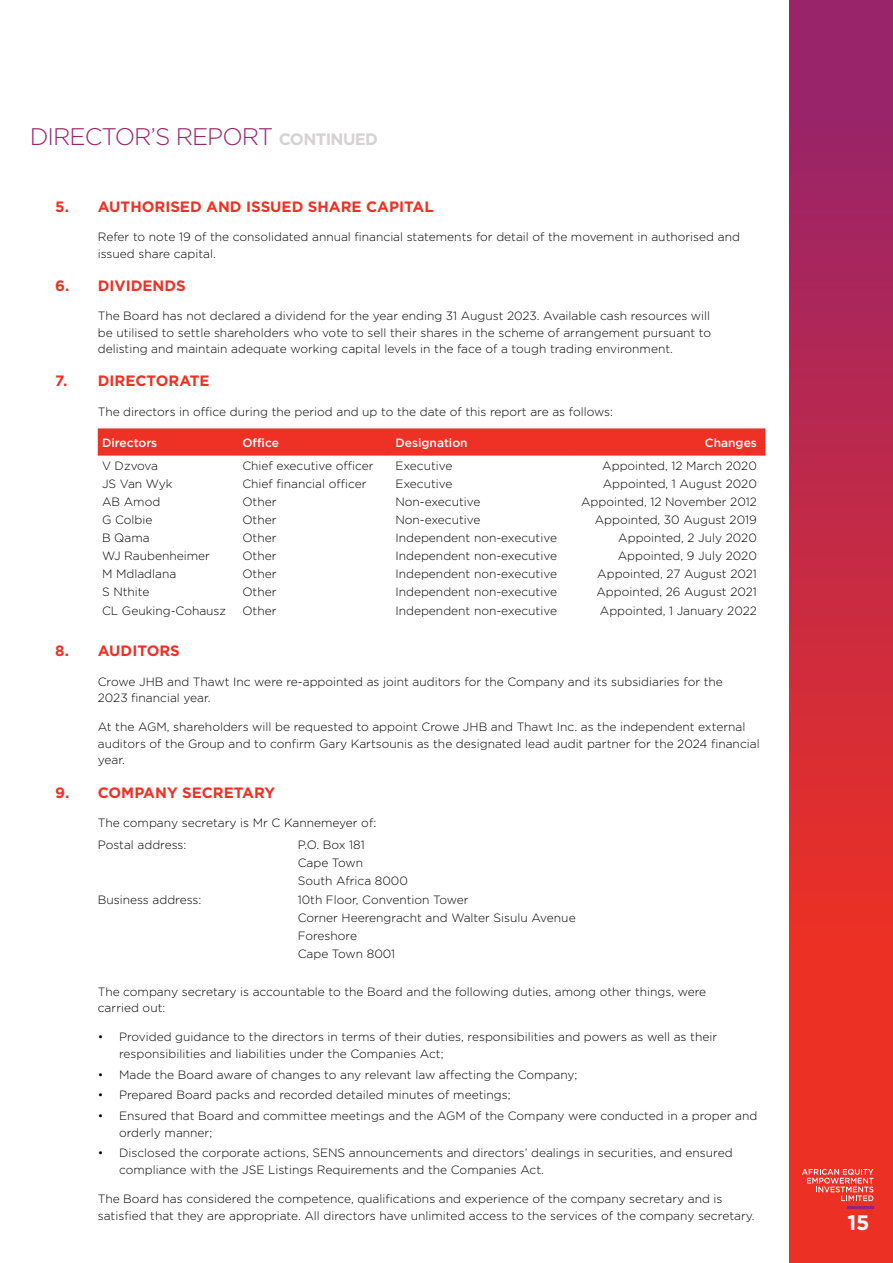
<style>
.page{position:relative;width:893px;height:1263px;background:#fff}
.page>*{position:absolute;margin:0;border:0;box-sizing:border-box;transform-origin:0 0}
.t1{font:300 24px "Gotham";letter-spacing:-.04em;color:#992469}
.t2{font:700 21px "Gotham";color:#fff}
.t3{font:700 15px "Gotham";color:#ee3124}
.t4{font:300 12px/16.5px "Gotham";color:#000}
.t5{font:500 12px "Gotham";color:#fff}
.s1{font-weight:700;font-size:16.5px;color:#d4d2d2}
</style>
<div class="page">
<div style="left:790px;top:0;width:103px;height:1263px;background:linear-gradient(to bottom,#95236c,#fe3316)"></div>
<hr style="left:847px;top:1206px;width:26px;height:3px;background:#992469">
<svg style="left:802px;top:1169px;width:71px;height:32px;background:#f05f55"></svg>
<div style="left:98px;top:428px;width:667px;height:26px;background:#ee3124"></div>
<hr style="left:98px;top:454px;width:140px;height:2px;background:#ee3124">
<hr style="left:238px;top:454px;width:153px;height:2px;background:#ee3124">
<hr style="left:391px;top:454px;width:183px;height:2px;background:#ee3124">
<hr style="left:574px;top:454px;width:191px;height:2px;background:#ee3124">
<h1 class="t1" style="left:30px;top:121px;width:350px">DIRECTOR’S REPORT <span class="s1">CONTINUED</span></h1>
<p class="t3" style="left:55px;top:197px;width:380px">5. AUTHORISED AND ISSUED SHARE CAPITAL</p>
<p class="t4" style="left:98px;top:228px;width:644px">Refer to note 19 of the consolidated annual financial statements for detail of the movement in authorised and issued share capital.</p>
<p class="t3" style="left:55px;top:276px;width:132px">6. DIVIDENDS</p>
<p class="t4" style="left:98px;top:307px;width:615px;text-align:justify">The Board has not declared a dividend for the year ending 31 August 2023. Available cash resources will be utilised to settle shareholders who vote to sell their shares in the scheme of arrangement pursuant to delisting and maintain adequate working capital levels in the face of a tough trading environment.</p>
<p class="t3" style="left:55px;top:371px;width:156px">7. DIRECTORATE</p>
<p class="t4" style="left:98px;top:403px;width:517px">The directors in office during the period and up to the date of this report are as follows:</p>
<p class="t5" style="left:102px;top:434px;width:57px">Directors</p>
<p class="t5" style="left:242px;top:434px;width:38px">Office</p>
<p class="t5" style="left:395px;top:434px;width:74px">Designation</p>
<p class="t5" style="left:705px;top:434px;width:54px">Changes</p>
<p class="t4" style="left:102px;top:457px;width:58px">V Dzvova</p>
<p class="t4" style="left:242px;top:457px;width:133px">Chief executive officer</p>
<p class="t4" style="left:395px;top:457px;width:59px">Executive</p>
<p class="t4" style="left:602px;top:457px;width:156px">Appointed, 12 March 2020</p>
<p class="t4" style="left:102px;top:475px;width:72px">JS Van Wyk</p>
<p class="t4" style="left:242px;top:475px;width:126px">Chief financial officer</p>
<p class="t4" style="left:395px;top:475px;width:59px">Executive</p>
<p class="t4" style="left:603px;top:475px;width:156px">Appointed, 1 August 2020</p>
<p class="t4" style="left:102px;top:493px;width:60px">AB Amod</p>
<p class="t4" style="left:242px;top:493px;width:36px">Other</p>
<p class="t4" style="left:395px;top:493px;width:87px">Non-executive</p>
<p class="t4" style="left:581px;top:493px;width:177px">Appointed, 12 November 2012</p>
<p class="t4" style="left:102px;top:511px;width:52px">G Colbie</p>
<p class="t4" style="left:242px;top:511px;width:36px">Other</p>
<p class="t4" style="left:395px;top:511px;width:87px">Non-executive</p>
<p class="t4" style="left:595px;top:511px;width:164px">Appointed, 30 August 2019</p>
<p class="t4" style="left:102px;top:529px;width:49px">B Qama</p>
<p class="t4" style="left:242px;top:529px;width:36px">Other</p>
<p class="t4" style="left:395px;top:529px;width:163px">Independent non-executive</p>
<p class="t4" style="left:618px;top:529px;width:140px">Appointed, 2 July 2020</p>
<p class="t4" style="left:102px;top:547px;width:109px">WJ Raubenheimer</p>
<p class="t4" style="left:242px;top:547px;width:36px">Other</p>
<p class="t4" style="left:395px;top:547px;width:163px">Independent non-executive</p>
<p class="t4" style="left:618px;top:547px;width:141px">Appointed, 9 July 2020</p>
<p class="t4" style="left:102px;top:565px;width:76px">M Mdladlana</p>
<p class="t4" style="left:242px;top:565px;width:36px">Other</p>
<p class="t4" style="left:395px;top:565px;width:163px">Independent non-executive</p>
<p class="t4" style="left:597px;top:565px;width:161px">Appointed, 27 August 2021</p>
<p class="t4" style="left:102px;top:584px;width:49px">S Nthite</p>
<p class="t4" style="left:242px;top:584px;width:36px">Other</p>
<p class="t4" style="left:395px;top:584px;width:163px">Independent non-executive</p>
<p class="t4" style="left:596px;top:584px;width:162px">Appointed, 26 August 2021</p>
<p class="t4" style="left:102px;top:602px;width:126px">CL Geuking-Cohausz</p>
<p class="t4" style="left:242px;top:602px;width:36px">Other</p>
<p class="t4" style="left:395px;top:602px;width:163px">Independent non-executive</p>
<p class="t4" style="left:600px;top:602px;width:159px">Appointed, 1 January 2022</p>
<p class="t3" style="left:55px;top:641px;width:126px">8. AUDITORS</p>
<p class="t4" style="left:98px;top:673px;width:627px">Crowe JHB and Thawt Inc were re-appointed as joint auditors for the Company and its subsidiaries for the<br>2023 financial year.</p>
<p class="t4" style="left:98px;top:718px;width:663px">At the AGM, shareholders will be requested to appoint Crowe JHB and Thawt Inc. as the independent external auditors of the Group and to confirm Gary Kartsounis as the designated lead audit partner for the 2024 financial year.</p>
<p class="t3" style="left:55px;top:782px;width:222px">9. COMPANY SECRETARY</p>
<p class="t4" style="left:98px;top:811px;width:280px;line-height:22.4px">The company secretary is Mr C Kannemeyer of:<br>Postal address:</p>
<p class="t4" style="left:298px;top:835px;width:112px;line-height:18.1px">P.O. Box 181<br>Cape Town<br>South Africa 8000</p>
<p class="t4" style="left:98px;top:891px;width:105px">Business address:</p>
<p class="t4" style="left:298px;top:890px;width:279px;line-height:18.1px">10th Floor, Convention Tower<br>Corner Heerengracht and Walter Sisulu Avenue<br>Foreshore<br>Cape Town 8001</p>
<p class="t4" style="left:98px;top:983px;width:610px">The company secretary is accountable to the Board and the following duties, among other things, were carried out:</p>
<p class="t4" style="left:119px;top:1028px;width:600px;text-indent:-21px">• Provided guidance to the directors in terms of their duties, responsibilities and powers as well as their responsibilities and liabilities under the Companies Act;</p>
<p class="t4" style="left:98px;top:1066px;width:481px">• Made the Board aware of changes to any relevant law affecting the Company;</p>
<p class="t4" style="left:98px;top:1086px;width:414px">• Prepared Board packs and recorded detailed minutes of meetings;</p>
<p class="t4" style="left:119px;top:1107px;width:640px;text-indent:-21px">• Ensured that Board and committee meetings and the AGM of the Company were conducted in a proper and orderly manner;</p>
<p class="t4" style="left:119px;top:1144px;width:615px;text-indent:-21px">• Disclosed the corporate actions, SENS announcements and directors’ dealings in securities, and ensured compliance with the JSE Listings Requirements and the Companies Act.</p>
<p class="t4" style="left:98px;top:1190px;width:658px">The Board has considered the competence, qualifications and experience of the company secretary and is satisfied that they are appropriate. All directors have unlimited access to the services of the company secretary.</p>
<h2 class="t2" style="left:847px;top:1209px;width:24px">15</h2>
</div>
